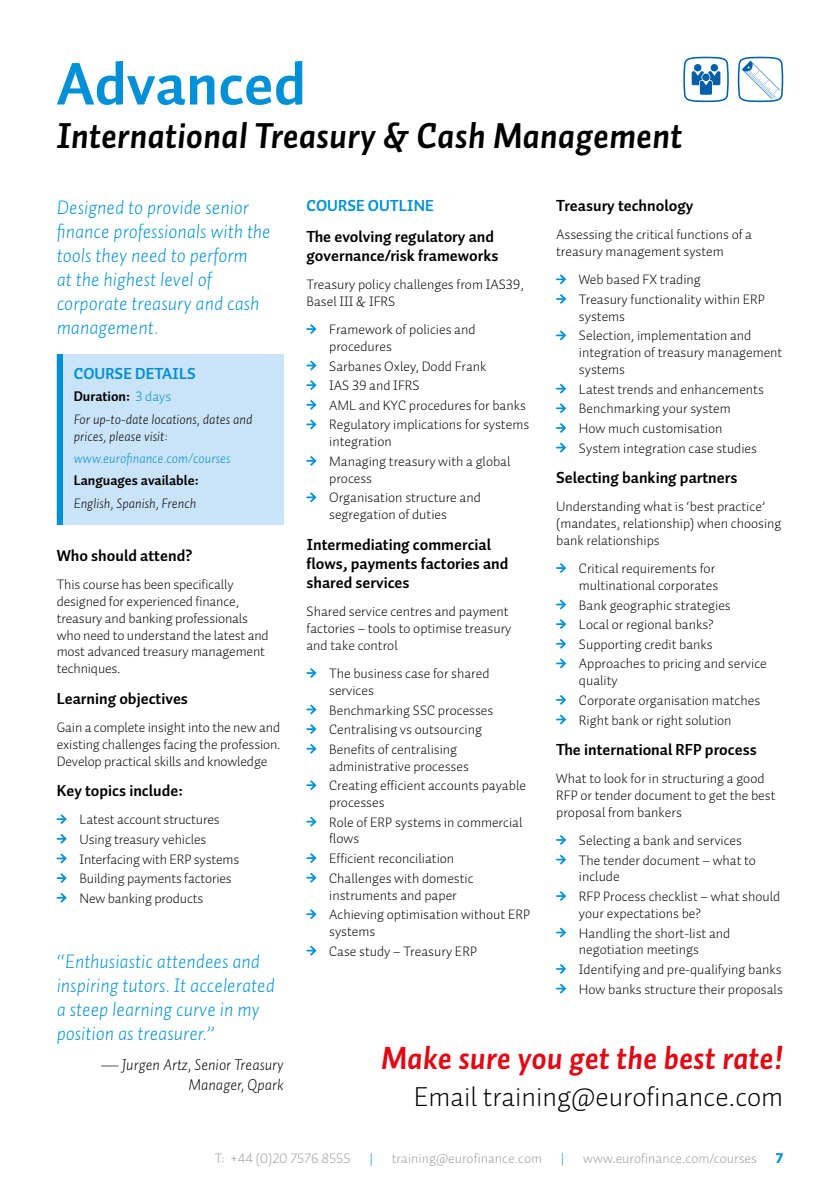
<style>
.page{position:relative;width:840px;height:1191px;background:#fff}
.page>*{position:absolute;margin:0;border:0;box-sizing:border-box;transform-origin:0 0}
.t1{font:60px "Auto 1 Bold LF";color:#0090d7}
.t2{font:36px "Auto 1 Bold Italic LF";color:#000}
.t3{font:32px "Auto 1 Bold Italic LF";color:#e30613}
.t4{font:28px "Auto 1 Light LF";color:#000}
.t5{font:20px/24px "Auto 1 Light Italic LF";color:#0090d7}
.t6{font:16px/19.2px "Auto 1 Bold LF";color:#000}
.t7{font:16px/19.2px "Auto 1 Light Italic LF";color:#000;text-align:right}
.t8{font:16px "Auto 1 Bold LF";color:#0090d7}
.t9{font:14px/19.6px "Auto 1 Light LF";color:#000}
.t10{font:14px/16.8px "Auto 1 Light Italic LF";color:#000}
.t11{font:14px "Auto 1 Light LF";color:#9d9d9c}
.t12{font:14px "Auto 1 Bold LF";color:#000}
.t13{font:14px "Auto 1 Light Italic LF";color:#0090d7}
.t14{font:14px "Auto 1 Light LF";color:#0090d7}
.t15{font:14px "Auto 1 Black LF";color:#0090d7}
.s1{font-family:"Auto 1 Light LF";color:#0090d7}
</style>
<div class="page">
<div style="left:57px;top:355px;width:226px;height:170px;background:#c9e3f8"></div>
<div style="left:57px;top:355px;width:5px;height:170px;background:#0090d7"></div>
<svg style="left:57px;top:814px;width:10px;height:10px"></svg>
<svg style="left:57px;top:834px;width:10px;height:10px"></svg>
<svg style="left:57px;top:853px;width:10px;height:10px"></svg>
<svg style="left:57px;top:873px;width:10px;height:10px"></svg>
<svg style="left:57px;top:892px;width:10px;height:10px"></svg>
<svg style="left:306px;top:324px;width:10px;height:10px"></svg>
<svg style="left:306px;top:360px;width:10px;height:10px"></svg>
<svg style="left:306px;top:380px;width:10px;height:10px"></svg>
<svg style="left:306px;top:400px;width:10px;height:10px"></svg>
<svg style="left:306px;top:419px;width:10px;height:10px"></svg>
<svg style="left:306px;top:456px;width:10px;height:10px"></svg>
<svg style="left:306px;top:492px;width:10px;height:10px"></svg>
<svg style="left:306px;top:668px;width:10px;height:10px"></svg>
<svg style="left:306px;top:704px;width:10px;height:10px"></svg>
<svg style="left:306px;top:724px;width:10px;height:10px"></svg>
<svg style="left:306px;top:743px;width:10px;height:11px"></svg>
<svg style="left:306px;top:780px;width:10px;height:10px"></svg>
<svg style="left:306px;top:816px;width:10px;height:10px"></svg>
<svg style="left:306px;top:853px;width:10px;height:10px"></svg>
<svg style="left:306px;top:872px;width:10px;height:10px"></svg>
<svg style="left:306px;top:909px;width:10px;height:10px"></svg>
<svg style="left:306px;top:945px;width:10px;height:10px"></svg>
<svg style="left:556px;top:274px;width:10px;height:10px"></svg>
<svg style="left:556px;top:294px;width:10px;height:10px"></svg>
<svg style="left:556px;top:330px;width:10px;height:10px"></svg>
<svg style="left:556px;top:383px;width:10px;height:11px"></svg>
<svg style="left:556px;top:403px;width:10px;height:10px"></svg>
<svg style="left:556px;top:423px;width:10px;height:10px"></svg>
<svg style="left:556px;top:442px;width:10px;height:10px"></svg>
<svg style="left:556px;top:563px;width:10px;height:10px"></svg>
<svg style="left:556px;top:599px;width:10px;height:10px"></svg>
<svg style="left:556px;top:619px;width:10px;height:10px"></svg>
<svg style="left:556px;top:639px;width:10px;height:10px"></svg>
<svg style="left:556px;top:658px;width:10px;height:10px"></svg>
<svg style="left:556px;top:695px;width:10px;height:10px"></svg>
<svg style="left:556px;top:714px;width:10px;height:10px"></svg>
<svg style="left:556px;top:835px;width:10px;height:10px"></svg>
<svg style="left:556px;top:854px;width:10px;height:10px"></svg>
<svg style="left:556px;top:891px;width:10px;height:10px"></svg>
<svg style="left:556px;top:927px;width:10px;height:10px"></svg>
<svg style="left:556px;top:964px;width:10px;height:10px"></svg>
<svg style="left:556px;top:983px;width:10px;height:10px"></svg>
<svg style="left:683px;top:57px;width:45px;height:45px"></svg>
<svg style="left:737px;top:57px;width:45px;height:45px"></svg>
<h1 class="t1" style="left:57px;top:46px;width:251px">Advanced</h1>
<h2 class="t2" style="left:57px;top:113px;width:627px">International Treasury &amp; Cash Management</h2>
<h3 class="t5" style="left:57px;top:195px;width:215px">Designed to provide senior finance professionals with the tools they need to perform<br>at the highest level of corporate treasury and cash management.</h3>
<p class="t8" style="left:74px;top:363px;width:123px">COURSE DETAILS</p>
<p class="t12" style="left:74px;top:387px;width:99px">Duration: <span class="s1">3 days</span></p>
<p class="t10" style="left:74px;top:410px;width:180px">For up-to-date locations, dates and prices, please visit:</p>
<p class="t13" style="left:74px;top:450px;width:158px">www.eurofinance.com/courses</p>
<p class="t12" style="left:74px;top:472px;width:126px">Languages available:</p>
<p class="t10" style="left:74px;top:494px;width:124px">English, Spanish, French</p>
<p class="t6" style="left:57px;top:545px;width:137px">Who should attend?</p>
<p class="t9" style="left:57px;top:576px;width:213px;line-height:16.8px">This course has been specifically designed for experienced finance, treasury and banking professionals who need to understand the latest and most advanced treasury management techniques.</p>
<p class="t6" style="left:57px;top:688px;width:133px">Learning objectives</p>
<p class="t9" style="left:57px;top:718px;width:225px;line-height:16.8px;text-align:justify">Gain a complete insight into the new and existing challenges facing the profession.<br>Develop practical skills and knowledge</p>
<p class="t6" style="left:57px;top:780px;width:128px">Key topics include:</p>
<p class="t9" style="left:79px;top:809px;width:161px">Latest account structures<br>Using treasury vehicles<br>Interfacing with ERP systems<br>Building payments factories<br>New banking products</p>
<h3 class="t5" style="left:57px;top:949px;width:219px">“Enthusiastic attendees and inspiring tutors. It accelerated a steep learning curve in my position as treasurer.”</h3>
<p class="t7" style="left:102px;top:1055px;width:183px">— Jurgen Artz, Senior Treasury<br>Manager, Qpark</p>
<p class="t8" style="left:306px;top:196px;width:129px">COURSE OUTLINE</p>
<p class="t6" style="left:306px;top:226px;width:193px">The evolving regulatory and governance/risk frameworks</p>
<p class="t9" style="left:306px;top:276px;width:219px;line-height:16.8px">Treasury policy challenges from IAS39,<br>Basel III &amp; IFRS</p>
<p class="t9" style="left:329px;top:321px;width:148px;line-height:16.8px">Framework of policies and procedures</p>
<p class="t9" style="left:329px;top:356px;width:201px">Sarbanes Oxley, Dodd Frank<br>IAS 39 and IFRS<br>AML and KYC procedures for banks<br>Regulatory implications for systems</p>
<p class="t9" style="left:329px;top:431px;width:183px">integration<br>Managing treasury with a global</p>
<p class="t9" style="left:329px;top:468px;width:153px">process<br>Organisation structure and</p>
<p class="t9" style="left:329px;top:504px;width:119px">segregation of duties</p>
<p class="t6" style="left:306px;top:534px;width:203px">Intermediating commercial flows, payments factories and shared services</p>
<p class="t9" style="left:306px;top:603px;width:206px;line-height:16.8px">Shared service centres and payment factories – tools to optimise treasury and take control</p>
<p class="t9" style="left:329px;top:664px;width:162px;line-height:16.8px">The business case for shared services</p>
<p class="t9" style="left:329px;top:700px;width:166px">Benchmarking SSC processes<br>Centralising vs outsourcing<br>Benefits of centralising</p>
<p class="t9" style="left:329px;top:756px;width:198px">administrative processes<br>Creating efficient accounts payable</p>
<p class="t9" style="left:329px;top:792px;width:195px">processes<br>Role of ERP systems in commercial</p>
<p class="t9" style="left:329px;top:828px;width:146px">flows<br>Efficient reconciliation<br>Challenges with domestic</p>
<p class="t9" style="left:329px;top:885px;width:202px">instruments and paper<br>Achieving optimisation without ERP</p>
<p class="t9" style="left:329px;top:921px;width:149px">systems<br>Case study – Treasury ERP</p>
<p class="t6" style="left:556px;top:196px;width:139px">Treasury technology</p>
<p class="t9" style="left:556px;top:226px;width:197px;line-height:16.8px">Assessing the critical functions of a treasury management system</p>
<p class="t9" style="left:578px;top:270px;width:187px">Web based FX trading<br>Treasury functionality within ERP</p>
<p class="t9" style="left:578px;top:306px;width:174px">systems<br>Selection, implementation and</p>
<p class="t9" style="left:578px;top:344px;width:205px;line-height:16.8px">integration of treasury management systems</p>
<p class="t9" style="left:578px;top:379px;width:186px">Latest trends and enhancements<br>Benchmarking your system<br>How much customisation<br>System integration case studies</p>
<p class="t6" style="left:556px;top:468px;width:182px">Selecting banking partners</p>
<p class="t9" style="left:556px;top:498px;width:227px;line-height:16.8px">Understanding what is ‘best practice’ (mandates, relationship) when choosing bank relationships</p>
<p class="t9" style="left:578px;top:560px;width:141px;line-height:16.8px">Critical requirements for multinational corporates</p>
<p class="t9" style="left:578px;top:595px;width:189px">Bank geographic strategies<br>Local or regional banks?<br>Supporting credit banks<br>Approaches to pricing and service</p>
<p class="t9" style="left:578px;top:670px;width:183px">quality<br>Corporate organisation matches<br>Right bank or right solution</p>
<p class="t6" style="left:556px;top:739px;width:202px">The international RFP process</p>
<p class="t9" style="left:556px;top:770px;width:221px;line-height:16.8px">What to look for in structuring a good<br>RFP or tender document to get the best proposal from bankers</p>
<p class="t9" style="left:578px;top:830px;width:178px">Selecting a bank and services<br>The tender document – what to</p>
<p class="t9" style="left:578px;top:866px;width:203px">include<br>RFP Process checklist – what should</p>
<p class="t9" style="left:578px;top:903px;width:153px">your expectations be?<br>Handling the short-list and</p>
<p class="t9" style="left:578px;top:939px;width:205px">negotiation meetings<br>Identifying and pre-qualifying banks<br>How banks structure their proposals</p>
<h3 class="t3" style="left:380px;top:1038px;width:403px">Make sure you get the best rate!</h3>
<h3 class="t4" style="left:413px;top:1079px;width:371px">Email training@eurofinance.com</h3>
<p class="t11" style="left:214px;top:1149px;width:137px">T: +44 (0)20 7576 8555</p>
<p class="t14" style="left:369px;top:1149px;width:5px">|</p>
<p class="t11" style="left:391px;top:1149px;width:152px">training@eurofinance.com</p>
<p class="t14" style="left:560px;top:1149px;width:5px">|</p>
<p class="t11" style="left:583px;top:1149px;width:175px">www.eurofinance.com/courses</p>
<p class="t15" style="left:775px;top:1148px;width:9px">7</p>
</div>
